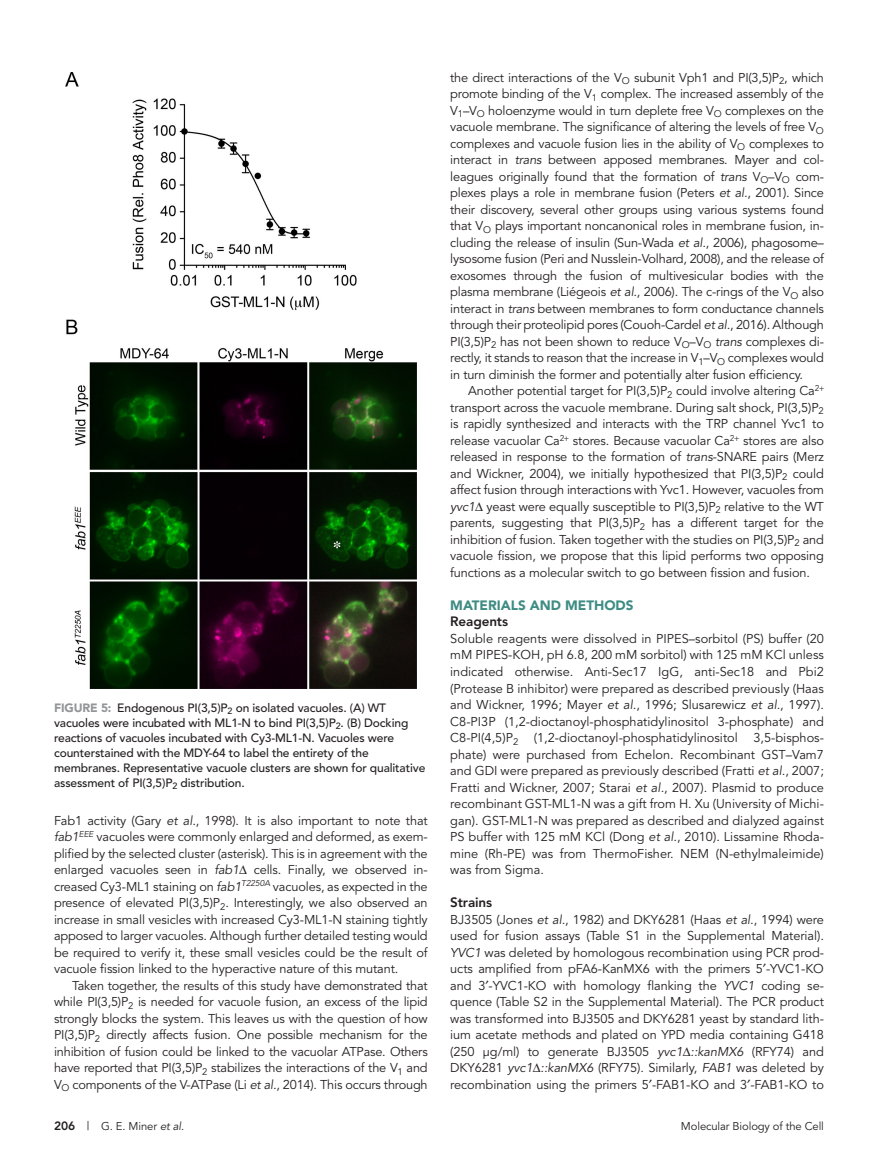
<style>
.page{position:relative;width:878px;height:1175px;background:#fff}
.page>*{position:absolute;margin:0;border:0;box-sizing:border-box;transform-origin:0 0}
.t1{font:900 13.5px "Avenir";color:#3e8c83}
.H2afterH1{font:800 13.5px "Avenir";letter-spacing:-.01em;color:#231f20}
.Para{font:12.75px/16.5px "Avenir";letter-spacing:-.01em;color:#231f20;text-align:justify}
.ParaFL{font:12.75px/16.5px "Avenir";letter-spacing:-.005em;color:#231f20;text-align:justify}
.FigCaption{font:500 12px/15px "Avenir";letter-spacing:-.01em;color:#231f20}
.t2{font:11.25px "Avenir";letter-spacing:-.01em;color:#231f20}
.s1{font-weight:900;color:#939598}
.s2{font-style:italic}
.s3{font-weight:800;font-size:12px}
.s4{font-size:12px}
</style>
<div class="page">
<img style="left:65px;top:72px;width:351px;height:616px">
<p class="FigCaption" style="left:54px;top:700px;width:373px"><span class="s1">FIGURE 5:</span> Endogenous PI(3,5)P<sub>2</sub> on isolated vacuoles. (A) WT vacuoles were incubated with ML1-N to bind PI(3,5)P<sub>2</sub>. (B) Docking reactions of vacuoles incubated with Cy3-ML1-N. Vacuoles were counterstained with the MDY-64 to label the entirety of the membranes. Representative vacuole clusters are shown for qualitative assessment of PI(3,5)P<sub>2</sub> distribution.</p>
<p class="Para" style="left:54px;top:812px;width:375px">Fab1 activity (Gary <span class="s2">et al.</span>, 1998). It is also important to note that <span class="s2">fab1</span><sup>EEE</sup> vacuoles were commonly enlarged and deformed, as exem&shy;plified by the selected cluster (asterisk). This is in agreement with the enlarged vacuoles seen in <span class="s2">fab1</span> cells. Finally, we observed in&shy;creased Cy3-ML1 staining on <span class="s2">fab1</span><sup>T2250A</sup> vacuoles, as expected in the presence of elevated PI(3,5)P<sub>2</sub>. Interestingly, we also observed an increase in small vesicles with increased Cy3-ML1-N staining tightly apposed to larger vacuoles. Although further detailed testing would be required to verify it, these small vesicles could be the result of vacuole fission linked to the hyperactive nature of this mutant.</p>
<p class="Para" style="left:54px;top:977px;width:375px;text-indent:18px">Taken together, the results of this study have demonstrated that while PI(3,5)P<sub>2</sub> is needed for vacuole fusion, an excess of the lipid strongly blocks the system. This leaves us with the question of how PI(3,5)P<sub>2</sub> directly affects fusion. One possible mechanism for the inhibition of fusion could be linked to the vacuolar ATPase. Others have reported that PI(3,5)P<sub>2</sub> stabilizes the interactions of the V<sub>1</sub> and V<sub>O</sub> components of the V-ATPase (Li <span class="s2">et al.</span>, 2014). This occurs through</p>
<p class="Para" style="left:450px;top:69px;width:375px">the direct interactions of the V<sub>O</sub> subunit Vph1 and PI(3,5)P<sub>2</sub>, which promote binding of the V<sub>1</sub> complex. The increased assembly of the V<sub>1</sub>–V<sub>O</sub> holoenzyme would in turn deplete free V<sub>O</sub> complexes on the vacuole membrane. The significance of altering the levels of free V<sub>O </sub>complexes and vacuole fusion lies in the ability of V<sub>O</sub> complexes to interact in <span class="s2">trans</span> between apposed membranes. Mayer and col&shy;leagues originally found that the formation of <span class="s2">trans</span> V<sub>O</sub>–V<sub>O</sub> com&shy;plexes plays a role in membrane fusion (Peters <span class="s2">et al.</span>, 2001). Since their discovery, several other groups using various systems found that V<sub>O</sub> plays important noncanonical roles in membrane fusion, in&shy;cluding the release of insulin (Sun-Wada <span class="s2">et al.</span>, 2006), phagosome– lysosome fusion (Peri and Nusslein-Volhard, 2008), and the release of exosomes through the fusion of multivesicular bodies with the plasma membrane (Liégeois <span class="s2">et al.</span>, 2006). The c-rings of the V<sub>O</sub> also interact in <span class="s2">trans</span> between membranes to form conductance channels through their proteolipid pores (Couoh-Cardel <span class="s2">et al.</span>, 2016). Although PI(3,5)P<sub>2</sub> has not been shown to reduce V<sub>O</sub>–V<sub>O</sub> <span class="s2">trans</span> complexes di&shy;rectly, it stands to reason that the increase in V<sub>1</sub>–V<sub>O</sub> complexes would in turn diminish the former and potentially alter fusion efficiency.</p>
<p class="Para" style="left:450px;top:383px;width:375px;text-align:left;text-indent:18px">Another potential target for PI(3,5)P<sub>2</sub> could involve altering Ca<sup>2 </sup>transport across the vacuole membrane. During salt shock, PI(3,5)P<sub>2 </sub>is rapidly synthesized and interacts with the TRP channel Yvc1 to release vacuolar Ca<sup>2</sup> stores. Because vacuolar Ca<sup>2</sup> stores are also released in response to the formation of <span class="s2">trans</span>-SNARE pairs (Merz and Wickner, 2004), we initially hypothesized that PI(3,5)P<sub>2</sub> could affect fusion through interactions with Yvc1. However, vacuoles from <span class="s2">yvc1</span> yeast were equally susceptible to PI(3,5)P<sub>2</sub> relative to the WT parents, suggesting that PI(3,5)P<sub>2</sub> has a different target for the inhibition of fusion. Taken together with the studies on PI(3,5)P<sub>2</sub> and vacuole fission, we propose that this lipid performs two opposing functions as a molecular switch to go between fission and fusion.</p>
<h1 class="t1" style="left:450px;top:597px;width:185px">MATERIALS AND METHODS</h1>
<p class="H2afterH1" style="left:450px;top:614px;width:59px">Reagents</p>
<p class="ParaFL" style="left:450px;top:630px;width:375px">Soluble reagents were dissolved in PIPES–sorbitol (PS) buffer (20 mM PIPES-KOH, pH 6.8, 200 mM sorbitol) with 125 mM KCl unless indicated otherwise. Anti-Sec17 IgG, anti-Sec18 and Pbi2 (Protease B inhibitor) were prepared as described previously (Haas and Wickner, 1996; Mayer <span class="s2">et al.</span>, 1996; Slusarewicz <span class="s2">et al.</span>, 1997).<br>C8-PI3P (1,2-dioctanoyl-phosphatidylinositol 3-phosphate) and C8-PI(4,5)P<sub>2</sub> (1,2-dioctanoyl-phosphatidylinositol 3,5-bisphos&shy;phate) were purchased from Echelon. Recombinant GST–Vam7 and GDI were prepared as previously described (Fratti <span class="s2">et al.</span>, 2007; Fratti and Wickner, 2007; Starai <span class="s2">et al.</span>, 2007). Plasmid to produce recombinant GST-ML1-N was a gift from H. Xu (University of Michi&shy;gan). GST-ML1-N was prepared as described and dialyzed against PS buffer with 125 mM KCl (Dong <span class="s2">et al.</span>, 2010). Lissamine Rhoda&shy;mine (Rh-PE) was from ThermoFisher. NEM (N-ethylmaleimide) was from Sigma.</p>
<h2 class="H2afterH1" style="left:450px;top:894px;width:43px">Strains</h2>
<p class="ParaFL" style="left:450px;top:911px;width:375px">BJ3505 (Jones <span class="s2">et al.</span>, 1982) and DKY6281 (Haas <span class="s2">et al.</span>, 1994) were used for fusion assays (Table S1 in the Supplemental Material)<span class="s2">.<br>YVC1</span> was deleted by homologous recombination using PCR prod&shy;ucts amplified from pFA6-KanMX6 with the primers 5 -YVC1-KO and 3 -YVC1-KO with homology flanking the <span class="s2">YVC1</span> coding se&shy;quence (Table S2 in the Supplemental Material). The PCR product was transformed into BJ3505 and DKY6281 yeast by standard lith&shy;ium acetate methods and plated on YPD media containing G418 (250 µg/ml) to generate BJ3505 <span class="s2">yvc1 ::kanMX6</span> (RFY74) and DKY6281 <span class="s2">yvc1 ::kanMX6</span> (RFY75). Similarly, <span class="s2">FAB1</span> was deleted by recombination using the primers 5 -FAB1-KO and 3 -FAB1-KO to</p>
<p class="t2" style="left:54px;top:1119px;width:132px"><span class="s3">206</span> <span class="s4">|</span> G. E. Miner <span class="s2">et al</span>.</p>
<p class="t2" style="left:681px;top:1119px;width:144px">Molecular Biology of the Cell</p>
</div>
